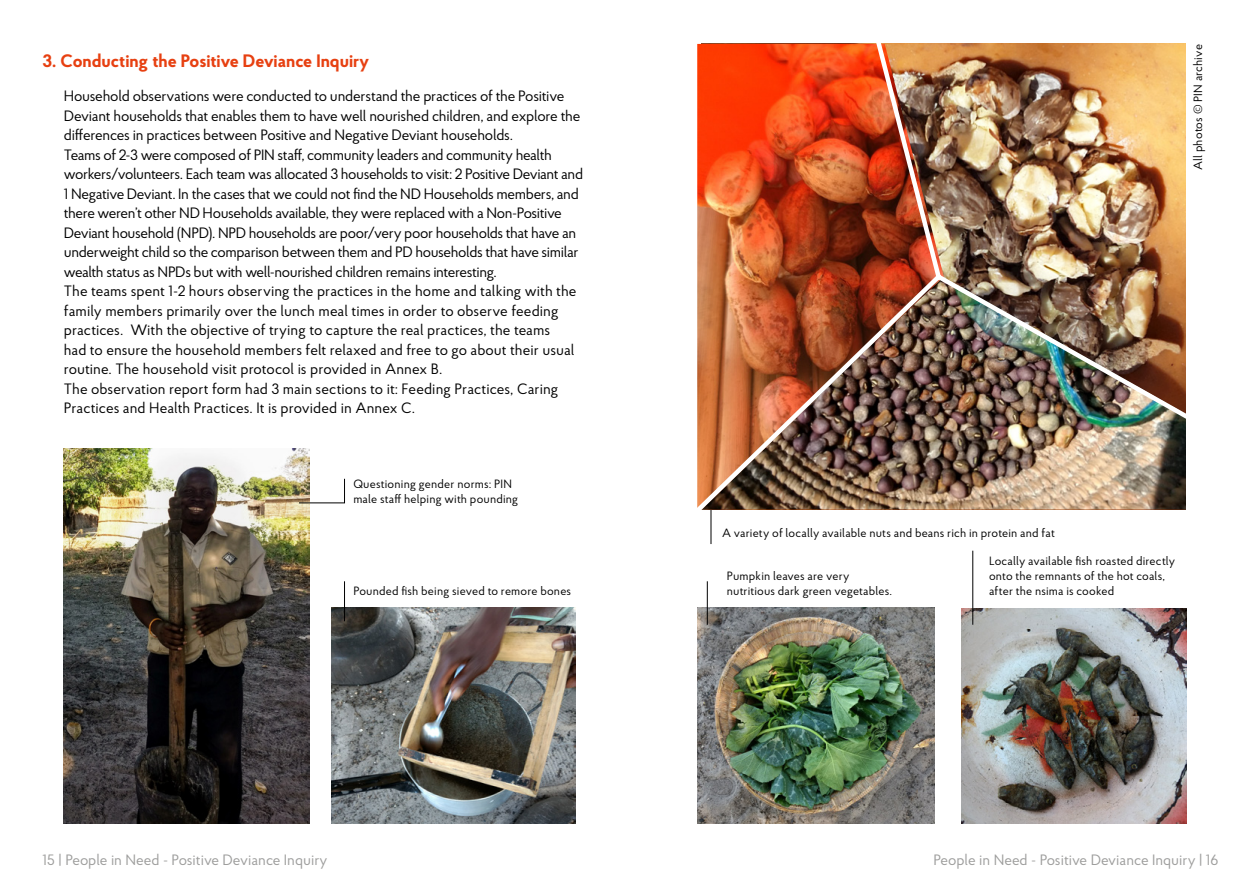
<style>
.page{position:relative;width:1259px;height:893px;background:#fff}
.page>*{position:absolute;margin:0;border:0;box-sizing:border-box;transform-origin:0 0}
.t1{font:700 18px "Proba Pro";color:#e74011}
.t2{font:15px/19.5px "Proba Pro";letter-spacing:-.02em;color:#000}
.t3{font:15px "Proba Pro";color:#9d9d9c}
.t4{font:12px/15px "Proba Pro";letter-spacing:.01em;color:#000}
</style>
<div class="page">
<img style="left:331px;top:608px;width:244px;height:215px">
<img style="left:63px;top:449px;width:246px;height:374px">
<img style="left:697px;top:608px;width:237px;height:215px">
<hr style="left:344px;top:581px;width:1px;height:40px;background:#000">
<hr style="left:707px;top:581px;width:1px;height:44px;background:#000">
<hr style="left:710px;top:504px;width:1px;height:40px;background:#000">
<svg style="left:298px;top:478px;width:47px;height:26px"></svg>
<img style="left:961px;top:608px;width:225px;height:215px">
<hr style="left:972px;top:551px;width:1px;height:74px;background:#000">
<img style="left:697px;top:43px;width:489px;height:490px">
<p class="t1" style="left:43px;top:48px;width:328px">3. Conducting the Positive Deviance Inquiry</p>
<p class="t2" style="left:64px;top:86px;width:521px">Household observations were conducted to understand the practices of the Positive Deviant households that enables them to have well nourished children, and explore the differences in practices between Positive and Negative Deviant households.<br>Teams of 2-3 were composed of PIN staff, community leaders and community health workers/volunteers. Each team was allocated 3 households to visit: 2 Positive Deviant and 1 Negative Deviant. In the cases that we could not find the ND Households members, and there weren’t other ND Households available, they were replaced with a Non-Positive Deviant household (NPD). NPD households are poor/very poor households that have an underweight child so the comparison between them and PD households that have similar wealth status as NPDs but with well-nourished children remains interesting.<br>The teams spent 1-2 hours observing the practices in the home and talking with the family members primarily over the lunch meal times in order to observe feeding practices. With the objective of trying to capture the real practices, the teams<br>had to ensure the household members felt relaxed and free to go about their usual routine. The household visit protocol is provided in Annex B.<br>The observation report form had 3 main sections to it: Feeding Practices, Caring Practices and Health Practices. It is provided in Annex C.</p>
<p class="t4" style="left:353px;top:476px;width:166px">Questioning gender norms: PIN male staff helping with pounding</p>
<p class="t4" style="left:353px;top:583px;width:219px">Pounded fish being sieved to remore bones</p>
<p class="t4" style="left:1190px;top:170px;width:127px;rotate:-90deg">All photos © PIN archive</p>
<p class="t4" style="left:722px;top:525px;width:334px">A variety of locally available nuts and beans rich in protein and fat</p>
<p class="t4" style="left:727px;top:568px;width:167px">Pumpkin leaves are very nutritious dark green vegetables.</p>
<p class="t4" style="left:989px;top:553px;width:188px">Locally available fish roasted directly onto the remnants of the hot coals, after the nsima is cooked</p>
<p class="t3" style="left:43px;top:850px;width:286px">15 | People in Need - Positive Deviance Inquiry</p>
<p class="t3" style="left:933px;top:850px;width:287px">People in Need - Positive Deviance Inquiry | 16</p>
</div>
